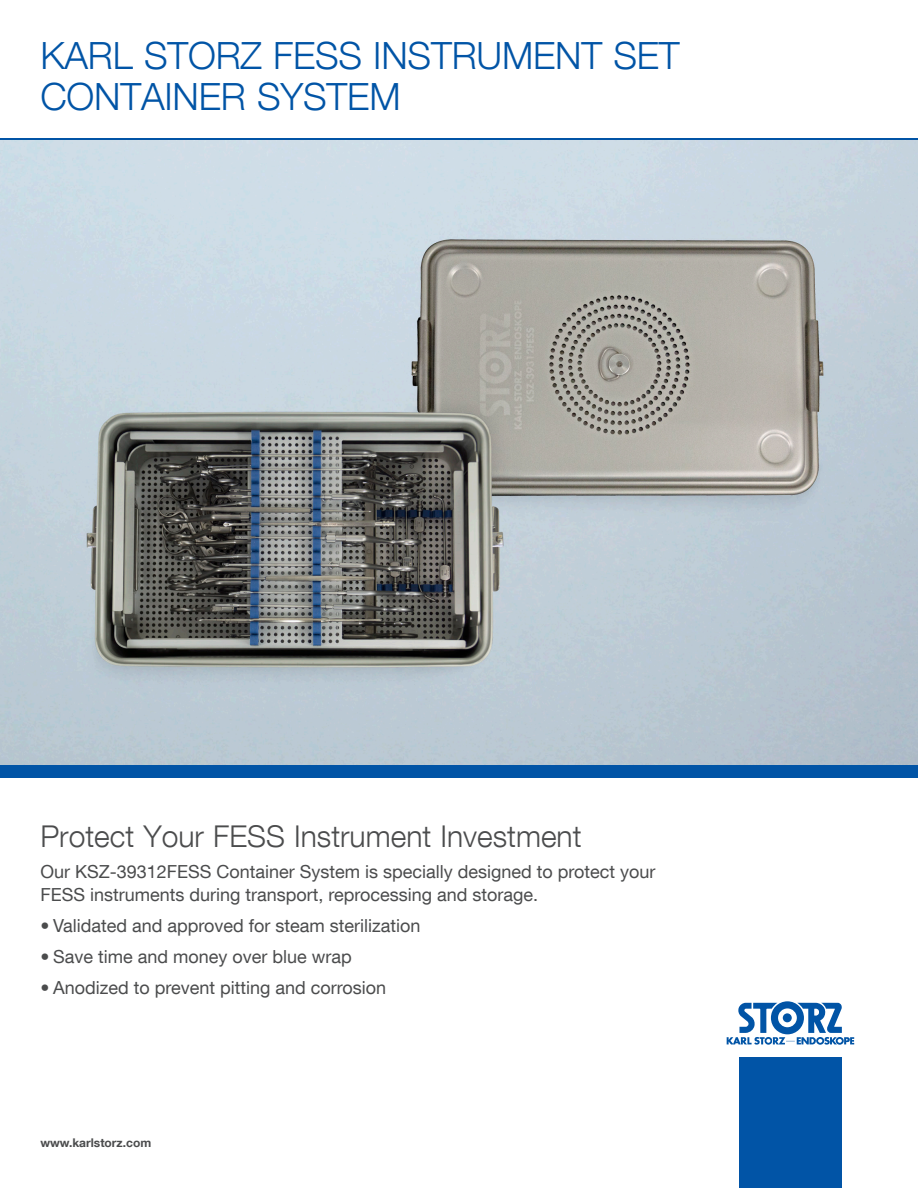
<style>
.page{position:relative;width:918px;height:1188px;background:#fff}
.page>*{position:absolute;margin:0;border:0;box-sizing:border-box;transform-origin:0 0}
.Headline{font:300 37.5px/40.5px "KS Helvetica Neue";letter-spacing:-.005em;color:#0154a6}
.Subheadline{font:300 30px "KS Helvetica Neue";color:#4b4c4d}
.Running_Text_page1{font:18px/22.5px "KS Helvetica Neue";color:#4b4c4d}
.URL{font:700 12px "KS Helvetica Neue";color:#4b4c4d}
</style>
<div class="page">
<img style="left:0;top:140px;width:918px;height:625px">
<div style="left:0;top:765px;width:918px;height:13px;background:#0154a6"></div>
<hr style="left:0;top:138px;width:918px;height:2px;background:#0154a6">
<div style="left:739px;top:1057px;width:102px;height:131px;background:#0154a6"></div>
<svg style="left:727px;top:1001px;width:127px;height:44px"></svg>
<p class="Headline" style="left:40px;top:35px;width:641px">KARL STORZ FESS INSTRUMENT SET<br>CONTAINER SYSTEM</p>
<p class="Subheadline" style="left:40px;top:818px;width:543px">Protect Your FESS Instrument Investment</p>
<p class="Running_Text_page1" style="left:40px;top:860px;width:617px">Our KSZ-39312FESS Container System is specially designed to protect your<br>FESS instruments during transport, reprocessing and storage.</p>
<p class="Running_Text_page1" style="left:40px;top:914px;width:382px">• Validated and approved for steam sterilization</p>
<p class="Running_Text_page1" style="left:40px;top:945px;width:313px">• Save time and money over blue wrap</p>
<p class="Running_Text_page1" style="left:40px;top:976px;width:347px">• Anodized to prevent pitting and corrosion</p>
<p class="URL" style="left:40px;top:1135px;width:112px">www.karlstorz.com</p>
</div>
